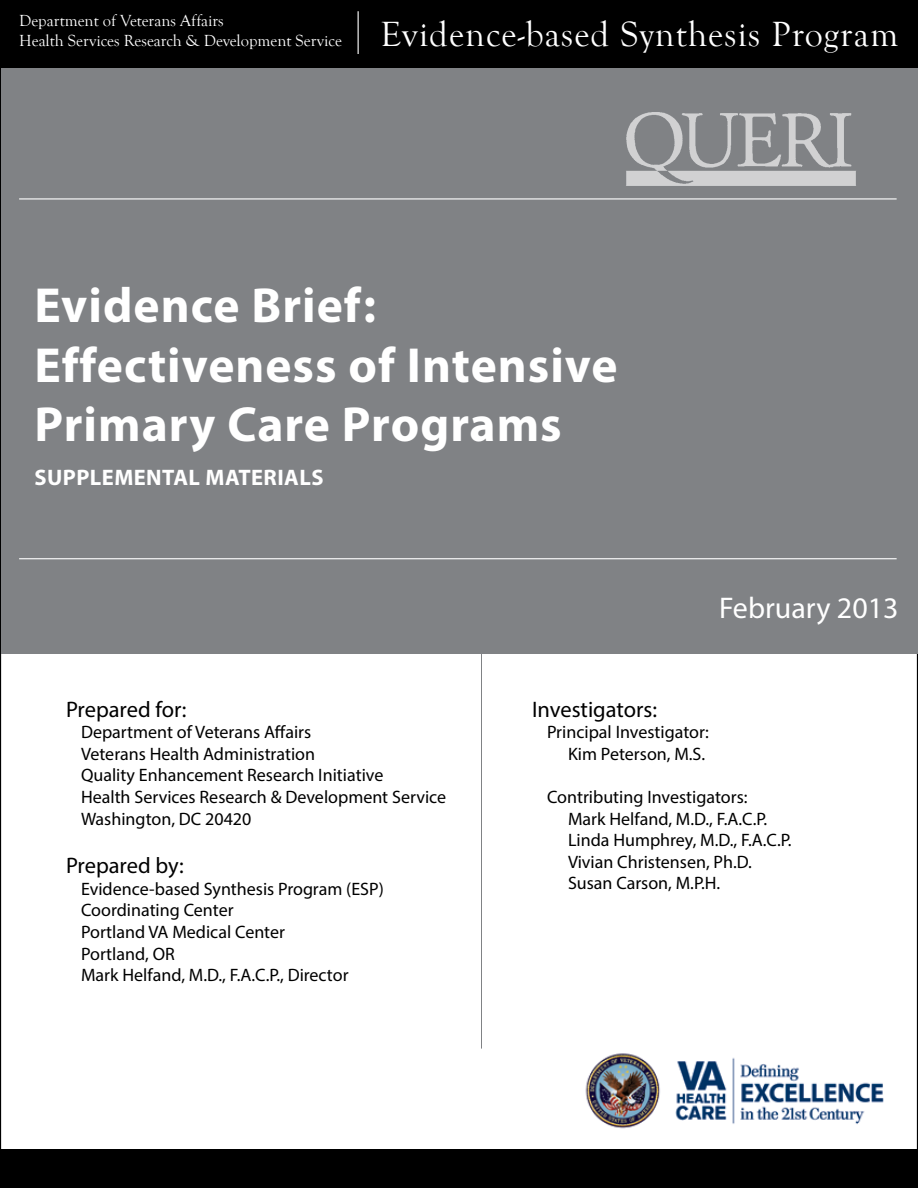
<style>
.page{position:relative;width:918px;height:1188px;background:#fff}
.page>*{position:absolute;margin:0;border:0;box-sizing:border-box;transform-origin:0 0}
.t1{font:700 49.5px/59.4px "Myriad Pro";letter-spacing:.02em;color:#fff}
.t2{font:36px "Goudy Old Style T";letter-spacing:.03em;color:#fff}
.t3{font:30px "Myriad Pro";color:#fff}
.t4{font:22.5px "Myriad Pro";color:#000}
.t5{font:700 22.5px "Myriad Pro";letter-spacing:.02em;color:#fff}
.t6{font:18px/21.6px "Myriad Pro";color:#000}
.t7{font:16.5px/19.8px "Goudy Old Style T";color:#fff}
</style>
<div class="page">
<div style="left:1px;top:68px;width:917px;height:586px;background:#808285"></div>
<div style="left:0;top:0;width:918px;height:68px;background:#000"></div>
<hr style="left:358px;top:11px;width:1px;height:43px;background:#fff">
<hr style="left:19px;top:558px;width:878px;height:1px;background:#fff">
<hr style="left:481px;top:646px;width:1px;height:403px;background:#808285">
<div style="left:0;top:1149px;width:918px;height:39px;background:#000"></div>
<hr style="left:19px;top:198px;width:878px;height:2px;background:#fff">
<img style="left:585px;top:1053px;width:299px;height:76px">
<img style="left:626px;top:112px;width:230px;height:74px">
<p class="t7" style="left:19px;top:11px;width:324px">Department of Veterans Affairs<br>Health Services Research &amp; Development Service</p>
<h2 class="t2" style="left:380px;top:14px;width:519px">Evidence-based Synthesis Program</h2>
<h1 class="t1" style="left:34px;top:274px;width:585px">Evidence Brief:<br>Effectiveness of Intensive<br>Primary Care Programs</h1>
<p class="t5" style="left:34px;top:462px;width:291px">SUPPLEMENTAL MATERIALS</p>
<h3 class="t3" style="left:719px;top:590px;width:181px">February 2013</h3>
<p class="t4" style="left:66px;top:695px;width:122px">Prepared for:</p>
<p class="t6" style="left:81px;top:721px;width:367px">Department of Veterans Affairs<br>Veterans Health Administration<br>Quality Enhancement Research Initiative<br>Health Services Research &amp; Development Service Washington, DC 20420</p>
<p class="t4" style="left:66px;top:852px;width:119px">Prepared by:</p>
<p class="t6" style="left:81px;top:878px;width:304px">Evidence-based Synthesis Program (ESP)<br>Coordinating Center<br>Portland VA Medical Center<br>Portland, OR<br>Mark Helfand, M.D., F.A.C.P., Director</p>
<p class="t4" style="left:532px;top:695px;width:127px">Investigators:</p>
<p class="t6" style="left:547px;top:721px;width:163px;text-align:right">Principal Investigator:<br>Kim Peterson, M.S.</p>
<p class="t6" style="left:568px;top:786px;width:225px;text-indent:-21px">Contributing Investigators:<br>Mark Helfand, M.D., F.A.C.P.<br>Linda Humphrey, M.D., F.A.C.P.<br>Vivian Christensen, Ph.D.<br>Susan Carson, M.P.H.</p>
</div>
